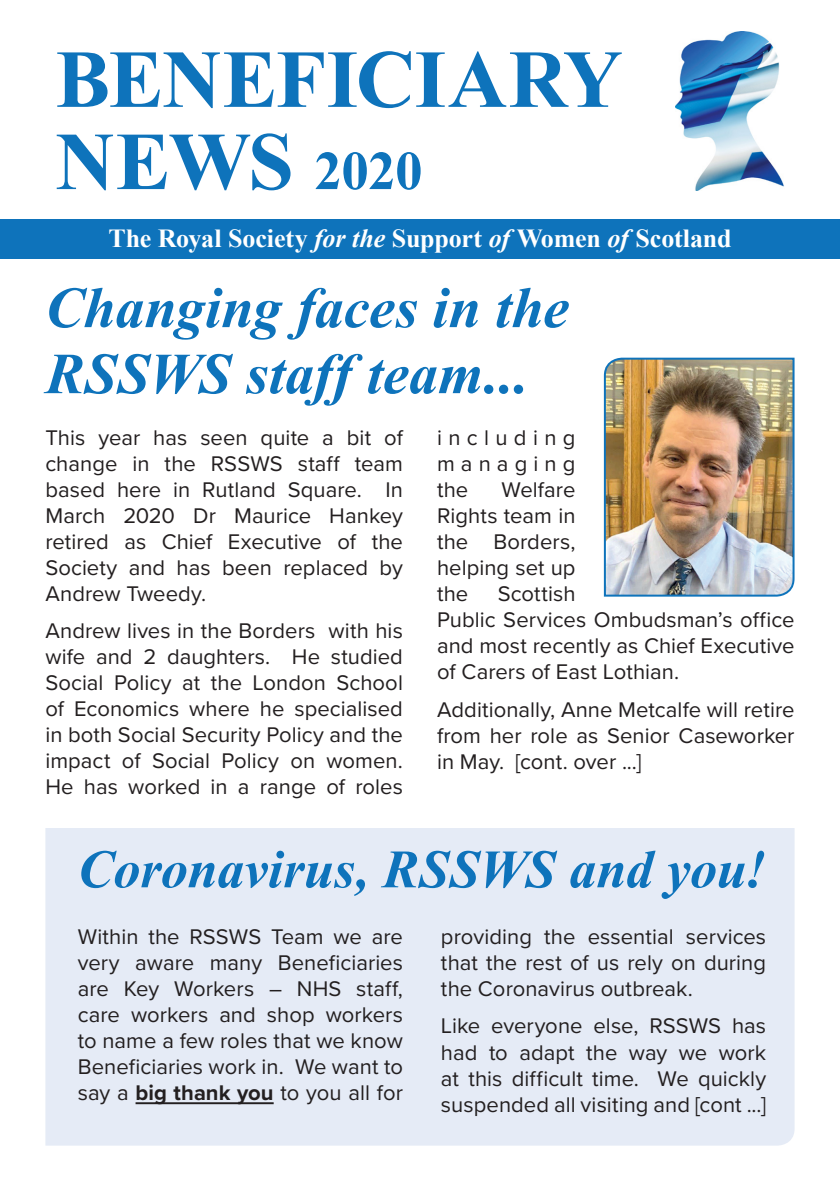
<style>
.page{position:relative;width:840px;height:1191px;background:#fff}
.page>*{position:absolute;margin:0;border:0;box-sizing:border-box;transform-origin:0 0}
.t1{font:700 82.2px/82.2px "Times New Roman";letter-spacing:-.015em;color:#0e73bb}
.t2{font:italic 700 58px/66px "Times New Roman";color:#0e73bb}
.t3{font:italic 700 54px "Times New Roman";letter-spacing:-.005em;color:#0e73bb}
.t4{font:700 26px "Times New Roman";letter-spacing:-.005em;color:#fff}
.t5{font:22px/26px "Proxima Nova";letter-spacing:.005em;color:#231f20;text-align:justify}
.s1{font-size:54.8px}
.s2{font-style:italic}
.s3{font-weight:700}
</style>
<div class="page">
<div style="left:0;top:219px;width:839px;height:39px;background:#0e73bb"></div>
<img style="left:675px;top:32px;width:109px;height:159px">
<div style="left:45px;top:828px;width:749px;height:317px;background:#e5ebf6"></div>
<hr style="left:135px;top:1102px;width:138px;height:2px;background:#231f20">
<img style="left:603px;top:357px;width:192px;height:240px">
<h1 class="t1" style="left:55px;top:36px;width:568px">BENEFICIARY<br>NEWS <span class="s1">2020</span></h1>
<p class="t4" style="left:108px;top:221px;width:624px">The Royal Society <span class="s2">for the</span> Support <span class="s2">of</span> Women <span class="s2">of</span> Scotland</p>
<h2 class="t2" style="left:45px;top:273px;width:525px">Changing faces in the<br>RSSWS staff team...</h2>
<p class="t5" style="left:45px;top:423px;width:359px">This year has seen quite a bit of change in the RSSWS staff team based here in Rutland Square. In March 2020 Dr Maurice Hankey retired as Chief Executive of the Society and has been replaced by Andrew Tweedy.</p>
<p class="t5" style="left:45px;top:617px;width:359px">Andrew lives in the Borders with his wife and 2 daughters. He studied Social Policy at the London School of Economics where he specialised in both Social Security Policy and the impact of Social Policy on women.<br>He has worked in a range of roles</p>
<p class="t5" style="left:437px;top:424px;width:140px">including managing the</p>
<p class="t5" style="left:437px;top:476px;width:140px;text-indent:64px">Welfare Rights team in the Borders, helping set up the</p>
<p class="t5" style="left:437px;top:580px;width:359px;text-align:left;text-indent:61px">Scottish<br>Public Services Ombudsman’s office and most recently as Chief Executive of Carers of East Lothian.</p>
<p class="t5" style="left:437px;top:695px;width:359px">Additionally, Anne Metcalfe will retire from her role as Senior Caseworker in May. [cont. over ...]</p>
<h3 class="t3" style="left:78px;top:831px;width:689px">Coronavirus, RSSWS and you!</h3>
<p class="t5" style="left:78px;top:922px;width:326px">Within the RSSWS Team we are very aware many Beneficiaries are Key Workers – NHS staff, care workers and shop workers to name a few roles that we know Beneficiaries work in. We want to say a <span class="s3">big thank you</span> to you all for</p>
<p class="t5" style="left:440px;top:922px;width:326px">providing the essential services that the rest of us rely on during the Coronavirus outbreak.</p>
<p class="t5" style="left:440px;top:1012px;width:326px">Like everyone else, RSSWS has had to adapt the way we work at this difficult time. We quickly suspended all visiting and [cont ...]</p>
</div>
